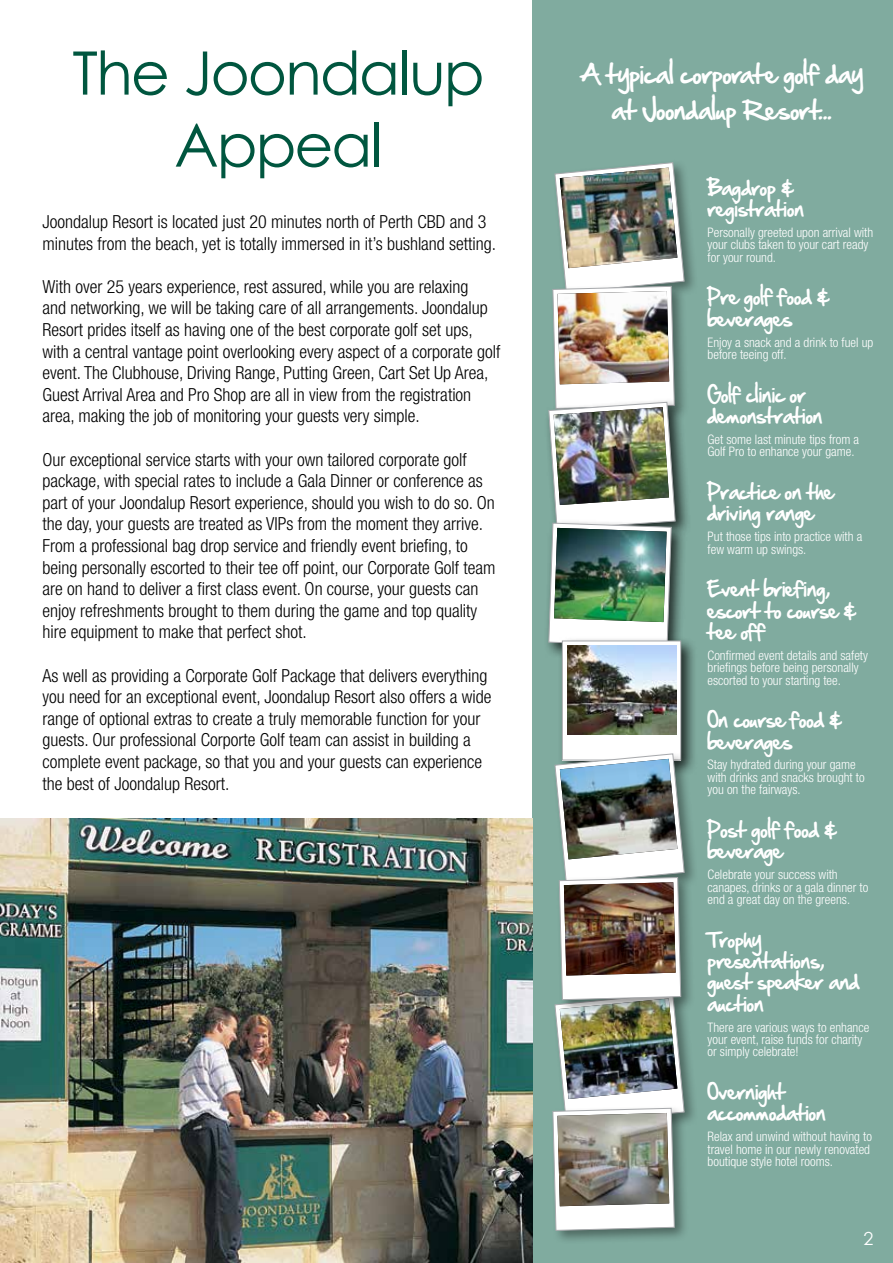
<style>
.page{position:relative;width:893px;height:1263px;background:#fff}
.page>*{position:absolute;margin:0;border:0;box-sizing:border-box;transform-origin:0 0}
.t1{font:60px/72px "Century Gothic";letter-spacing:-.03em;color:#00563f;text-align:center}
.t2{font:22.8px/36px "Hand Of Sean";letter-spacing:.01em;color:#fff;text-align:center}
.t3{font:18.75px/21.3px "Hand Of Sean";color:#fff}
.t4{font:300 condensed 18px/21.6px "Helvetica Neue LT";color:#000}
.t5{font:18px "Century Gothic";color:#fff}
.t6{font:300 condensed 13.2px/12.5px "Helvetica Neue LT Std";color:#fff}
</style>
<div class="page">
<div style="left:533px;top:0;width:360px;height:1263px;background:#80ab9f"></div>
<img style="left:0;top:819px;width:533px;height:444px">
<div style="left:552px;top:160px;width:147px;height:147px;background:#000;opacity:.4"></div>
<div style="left:552px;top:990px;width:147px;height:148px;background:#000;opacity:.4"></div>
<div style="left:549px;top:283px;width:140px;height:140px;background:#7ea99d"></div>
<div style="left:549px;top:1105px;width:140px;height:140px;background:#000;opacity:.4"></div>
<div style="left:544px;top:518px;width:144px;height:144px;background:#000;opacity:.75"></div>
<img style="left:548px;top:162px;width:137px;height:485px">
<img style="left:554px;top:528px;width:113px;height:94px">
<div style="left:557px;top:636px;width:140px;height:141px;background:#000;opacity:.75"></div>
<div style="left:562px;top:641px;width:119px;height:119px;background:#fff"></div>
<div style="left:562px;top:641px;width:119px;height:119px;border:1px solid #a7a9ac"></div>
<img style="left:567px;top:646px;width:110px;height:88px">
<div style="left:552px;top:751px;width:147px;height:147px;background:#000;opacity:.4"></div>
<div style="left:556px;top:874px;width:140px;height:140px;background:#000;opacity:.4"></div>
<img style="left:552px;top:753px;width:133px;height:478px">
<img style="left:564px;top:882px;width:112px;height:93px">
<h1 class="t1" style="left:72px;top:36px;width:414px">The Joondalup<br>Appeal</h1>
<p class="t4" style="left:43px;top:211px;width:455px">Joondalup Resort is located just 20 minutes north of Perth CBD and 3 minutes from the beach, yet is totally immersed in it’s bushland setting.</p>
<p class="t4" style="left:43px;top:276px;width:459px">With over 25 years experience, rest assured, while you are relaxing<br>and networking, we will be taking care of all arrangements. Joondalup Resort prides itself as having one of the best corporate golf set ups, with a central vantage point overlooking every aspect of a corporate golf event. The Clubhouse, Driving Range, Putting Green, Cart Set Up Area, Guest Arrival Area and Pro Shop are all in view from the registration area, making the job of monitoring your guests very simple.</p>
<p class="t4" style="left:43px;top:448px;width:454px">Our exceptional service starts with your own tailored corporate golf package, with special rates to include a Gala Dinner or conference as part of your Joondalup Resort experience, should you wish to do so. On the day, your guests are treated as VIPs from the moment they arrive.<br>From a professional bag drop service and friendly event briefing, to being personally escorted to their tee off point, our Corporate Golf team are on hand to deliver a first class event. On course, your guests can enjoy refreshments brought to them during the game and top quality hire equipment to make that perfect shot.</p>
<p class="t4" style="left:43px;top:664px;width:450px">As well as providing a Corporate Golf Package that delivers everything you need for an exceptional event, Joondalup Resort also offers a wide range of optional extras to create a truly memorable function for your guests. Our professional Corporte Golf team can assist in building a complete event package, so that you and your guests can experience the best of Joondalup Resort.</p>
<p class="t2" style="left:581px;top:56px;width:283px">A typical corporate golf day at Joondalup Resort...</p>
<p class="t3" style="left:708px;top:177px;width:98px">Bagdrop &amp; registration</p>
<p class="t6" style="left:708px;top:226px;width:167px">Personally greeted upon arrival with your clubs taken to your cart ready for your round.</p>
<p class="t3" style="left:708px;top:286px;width:124px">Pre golf food &amp; beverages</p>
<p class="t6" style="left:708px;top:336px;width:167px">Enjoy a snack and a drink to fuel up before teeing off.</p>
<p class="t3" style="left:708px;top:383px;width:116px">Golf clinic or demonstration</p>
<p class="t6" style="left:708px;top:433px;width:153px">Get some last minute tips from a<br>Golf Pro to enhance your game.</p>
<p class="t3" style="left:708px;top:481px;width:128px">Practice on the driving range</p>
<p class="t6" style="left:708px;top:530px;width:156px">Put those tips into practice with a few warm up swings.</p>
<p class="t3" style="left:708px;top:578px;width:150px">Event briefing, escort to course &amp; tee off</p>
<p class="t6" style="left:708px;top:649px;width:162px">Confirmed event details and safety briefings before being personally escorted to your starting tee.</p>
<p class="t3" style="left:708px;top:709px;width:136px">On course food &amp; beverages</p>
<p class="t6" style="left:708px;top:758px;width:159px">Stay hydrated during your game with drinks and snacks brought to you on the fairways.</p>
<p class="t3" style="left:708px;top:819px;width:131px">Post golf food &amp; beverage</p>
<p class="t6" style="left:708px;top:868px;width:162px">Celebrate your success with canapes, drinks or a gala dinner to end a great day on the greens.</p>
<p class="t3" style="left:708px;top:928px;width:153px">Trophy presentations, guest speaker and auction</p>
<p class="t6" style="left:708px;top:1020px;width:163px">There are various ways to enhance your event, raise funds for charity or simply celebrate!</p>
<p class="t3" style="left:708px;top:1081px;width:120px">Overnight accommodation</p>
<p class="t6" style="left:708px;top:1130px;width:166px">Relax and unwind without having to travel home in our newly renovated boutique style hotel rooms.</p>
<p class="t5" style="left:863px;top:1226px;width:11px">2</p>
</div>
